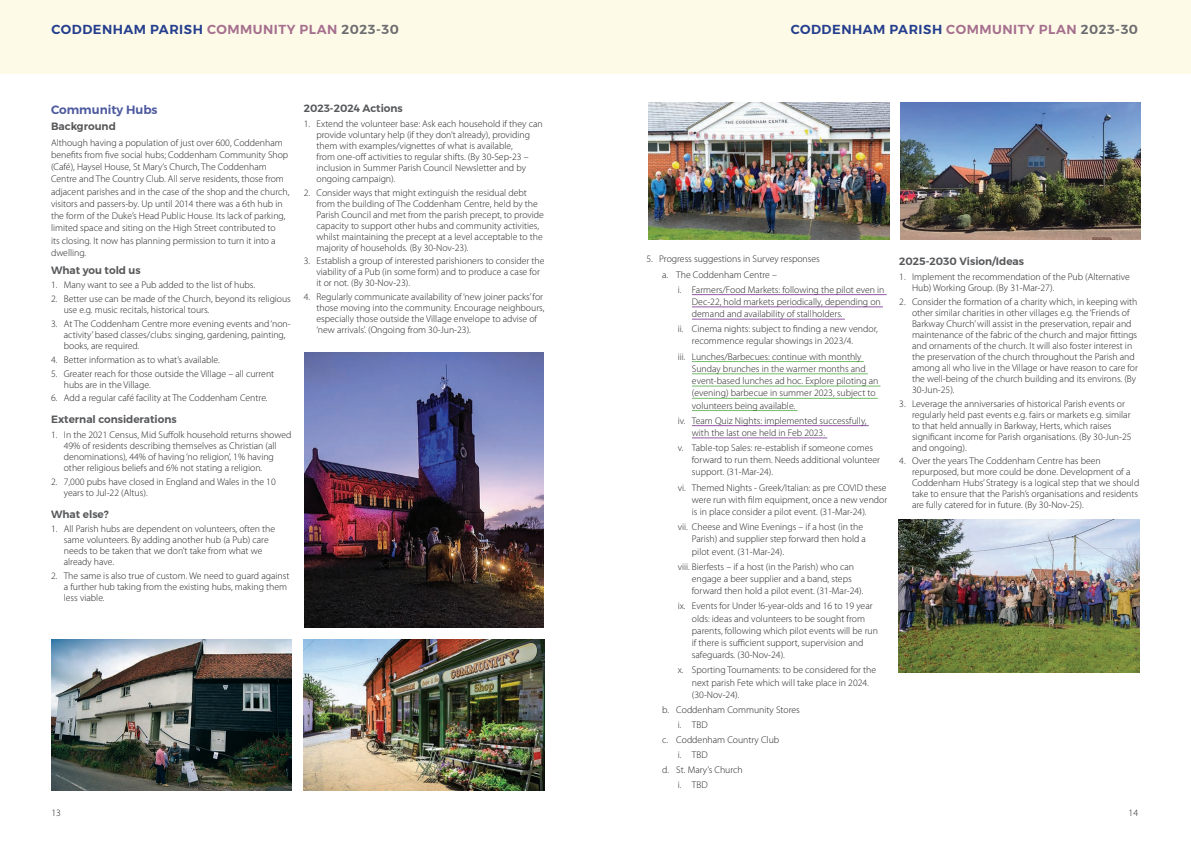
<style>
.page{position:relative;width:1191px;height:842px;background:#fff}
.page>*{position:absolute;margin:0;border:0;box-sizing:border-box;transform-origin:0 0}
.t1{font:600 13px "Montserrat";letter-spacing:.04em;color:#253f8e}
.t2{font:600 12px "Montserrat";color:#4d5a9e}
.t3{font:600 10.5px "Montserrat";color:#57585a}
.t4{font:300 9.8px/11px "Myriad Pro";color:#231f20}
.s1{color:#a5708e}
.s2{color:#6c6d70}
</style>
<div class="page">
<div style="left:0;top:0;width:1191px;height:74px;background:#fefae8"></div>
<img style="left:303px;top:640px;width:241px;height:151px">
<hr style="left:692px;top:294px;width:194px;height:1px;background:#9258a4">
<hr style="left:692px;top:306px;width:191px;height:1px;background:#9258a4">
<hr style="left:692px;top:319px;width:152px;height:1px;background:#9258a4">
<hr style="left:692px;top:361px;width:171px;height:1px;background:#74bc6b">
<hr style="left:692px;top:373px;width:176px;height:1px;background:#74bc6b">
<hr style="left:692px;top:386px;width:188px;height:1px;background:#74bc6b">
<hr style="left:692px;top:398px;width:185px;height:1px;background:#74bc6b">
<hr style="left:692px;top:410px;width:105px;height:1px;background:#74bc6b">
<hr style="left:692px;top:425px;width:176px;height:1px;background:#9258a4">
<hr style="left:692px;top:437px;width:135px;height:1px;background:#9258a4">
<img style="left:900px;top:102px;width:241px;height:137px">
<img style="left:648px;top:102px;width:241px;height:137px">
<img style="left:899px;top:520px;width:240px;height:153px">
<img style="left:51px;top:640px;width:241px;height:151px">
<img style="left:304px;top:352px;width:239px;height:275px">
<h1 class="t1" style="left:51px;top:19px;width:349px">CODDENHAM PARISH <span class="s1">COMMUNITY PLAN</span> <span class="s2">2023-30</span></h1>
<h1 class="t1" style="left:790px;top:19px;width:349px">CODDENHAM PARISH <span class="s1">COMMUNITY PLAN</span> <span class="s2">2023-30</span></h1>
<p class="t2" style="left:51px;top:100px;width:108px">Community Hubs</p>
<p class="t3" style="left:51px;top:118px;width:66px">Background</p>
<p class="t4" style="left:51px;top:136px;width:240px;line-height:12.2px">Although having a population of just over 600, Coddenham benefits from five social hubs; Coddenham Community Shop (Café), Haysel House, St Mary’s Church, The Coddenham Centre and The Country Club. All serve residents, those from adjacent parishes and in the case of the shop and the church, visitors and passers-by. Up until 2014 there was a 6th hub in the form of the Duke’s Head Public House. Its lack of parking, limited space and siting on the High Street contributed to<br>its closing. It now has planning permission to turn it into a dwelling.</p>
<p class="t3" style="left:51px;top:262px;width:91px">What you told us</p>
<p class="t4" style="left:51px;top:279px;width:206px">1. Many want to see a Pub added to the list of hubs.</p>
<p class="t4" style="left:64px;top:293px;width:229px;text-indent:-13px">2. Better use can be made of the Church, beyond its religious use e.g. music recitals, historical tours.</p>
<p class="t4" style="left:64px;top:318px;width:228px;text-indent:-13px">3. At The Coddenham Centre more evening events and ‘non&shy;activity’ based classes/clubs: singing, gardening, painting, books, are required.</p>
<p class="t4" style="left:51px;top:354px;width:170px">4. Better information as to what’s available.</p>
<p class="t4" style="left:64px;top:368px;width:212px;text-indent:-13px">5. Greater reach for those outside the Village – all current hubs are in the Village.</p>
<p class="t4" style="left:51px;top:392px;width:218px">6. Add a regular café facility at The Coddenham Centre.</p>
<p class="t3" style="left:51px;top:411px;width:127px">External considerations</p>
<p class="t4" style="left:64px;top:429px;width:229px;text-indent:-13px">1. In the 2021 Census, Mid Suffolk household returns showed 49% of residents describing themselves as Christian (all denominations), 44% of having ‘no religion’, 1% having other religious beliefs and 6% not stating a religion.</p>
<p class="t4" style="left:64px;top:476px;width:213px;text-indent:-13px">2. 7,000 pubs have closed in England and Wales in the 10 years to Jul-22 (Altus).</p>
<p class="t3" style="left:51px;top:506px;width:59px">What else?</p>
<p class="t4" style="left:64px;top:523px;width:213px;text-indent:-13px">1. All Parish hubs are dependent on volunteers, often the same volunteers. By adding another hub (a Pub) care needs to be taken that we don’t take from what we already have.</p>
<p class="t4" style="left:64px;top:570px;width:227px;text-indent:-13px">2. The same is also true of custom. We need to guard against a further hub taking from the existing hubs, making them less viable.</p>
<p class="t3" style="left:304px;top:100px;width:101px">2023-2024 Actions</p>
<p class="t4" style="left:316px;top:118px;width:228px;text-indent:-13px">1. Extend the volunteer base: Ask each household if they can provide voluntary help (if they don’t already), providing them with examples/vignettes of what is available,<br>from one-off activities to regular shifts. (By 30-Sep-23 – inclusion in Summer Parish Council Newsletter and by ongoing campaign).</p>
<p class="t4" style="left:316px;top:187px;width:229px;text-indent:-13px">2. Consider ways that might extinguish the residual debt from the building of The Coddenham Centre, held by the Parish Council and met from the parish precept, to provide capacity to support other hubs and community activities, whilst maintaining the precept at a level acceptable to the majority of households. (By 30-Nov-23).</p>
<p class="t4" style="left:316px;top:256px;width:229px;text-indent:-13px">3. Establish a group of interested parishioners to consider the viability of a Pub (in some form) and to produce a case for it or not. (By 30-Nov-23).</p>
<p class="t4" style="left:316px;top:291px;width:229px;text-indent:-13px">4. Regularly communicate availability of ‘new joiner packs’ for those moving into the community. Encourage neighbours, especially those outside the Village envelope to advise of ‘new arrivals’. (Ongoing from 30-Jun-23).</p>
<p class="t4" style="left:662px;top:252px;width:159px;line-height:15.1px;text-indent:-16px">5. Progress suggestions in Survey responses a. The Coddenham Centre –</p>
<p class="t4" style="left:692px;top:283px;width:194px;line-height:12.2px;text-indent:-14px">i. Farmers/Food Markets: following the pilot even in<br>Dec-22, hold markets periodically, depending on demand and availability of stallholders.</p>
<p class="t4" style="left:692px;top:323px;width:187px;line-height:12.2px;text-indent:-14px">ii. Cinema nights: subject to finding a new vendor, recommence regular showings in 2023/4.</p>
<p class="t4" style="left:692px;top:350px;width:188px;line-height:12.2px;text-indent:-14px">iii. Lunches/Barbecues: continue with monthly Sunday brunches in the warmer months and event-based lunches ad hoc. Explore piloting an (evening) barbecue in summer 2023, subject to volunteers being available.</p>
<p class="t4" style="left:692px;top:414px;width:176px;line-height:12.2px;text-indent:-14px">iv. Team Quiz Nights: implemented successfully, with the last one held in Feb 2023.</p>
<p class="t4" style="left:692px;top:441px;width:190px;line-height:12.2px;text-indent:-14px">v. Table-top Sales: re-establish if someone comes forward to run them. Needs additional volunteer support. (31-Mar-24).</p>
<p class="t4" style="left:692px;top:481px;width:197px;line-height:12.2px;text-align:justify;text-indent:-14px">vi. Themed Nights - Greek/Italian: as pre COVID these were run with film equipment, once a new vendor is in place consider a pilot event. (31-Mar-24).</p>
<p class="t4" style="left:692px;top:521px;width:176px;line-height:12.2px;text-indent:-14px">vii. Cheese and Wine Evenings – if a host (in the<br>Parish) and supplier step forward then hold a pilot event. (31-Mar-24).</p>
<p class="t4" style="left:692px;top:560px;width:173px;line-height:12.2px;text-indent:-14px">viii. Bierfests – if a host (in the Parish) who can engage a beer supplier and a band, steps forward then hold a pilot event. (31-Mar-24).</p>
<p class="t4" style="left:692px;top:600px;width:188px;line-height:12.2px;text-indent:-14px">ix. Events for Under !6-year-olds and 16 to 19 year olds: ideas and volunteers to be sought from parents, following which pilot events will be run if there is sufficient support, supervision and safeguards. (30-Nov-24).</p>
<p class="t4" style="left:692px;top:664px;width:186px;line-height:12.2px;text-indent:-14px">x. Sporting Tournaments: to be considered for the next parish Fete which will take place in 2024. (30-Nov-24).</p>
<p class="t4" style="left:662px;top:704px;width:139px">b. Coddenham Community Stores</p>
<p class="t4" style="left:677px;top:719px;width:31px">i. TBD</p>
<p class="t4" style="left:662px;top:734px;width:119px">c. Coddenham Country Club</p>
<p class="t4" style="left:677px;top:749px;width:31px">i. TBD</p>
<p class="t4" style="left:662px;top:764px;width:82px">d. St. Mary’s Church</p>
<p class="t4" style="left:677px;top:779px;width:31px">i. TBD</p>
<p class="t3" style="left:899px;top:253px;width:126px">2025-2030 Vision/Ideas</p>
<p class="t4" style="left:912px;top:271px;width:219px;text-indent:-13px">1. Implement the recommendation of the Pub (Alternative<br>Hub) Working Group. (By 31-Mar-27).</p>
<p class="t4" style="left:912px;top:296px;width:227px;text-indent:-13px">2. Consider the formation of a charity which, in keeping with other similar charities in other villages e.g. the ‘Friends of Barkway Church’ will assist in the preservation, repair and maintenance of the fabric of the church and major fittings and ornaments of the church. It will also foster interest in the preservation of the church throughout the Parish and among all who live in the Village or have reason to care for the well-being of the church building and its environs. (By 30-Jun-25).</p>
<p class="t4" style="left:912px;top:398px;width:221px;text-indent:-13px">3. Leverage the anniversaries of historical Parish events or regularly held past events e.g. fairs or markets e.g. similar to that held annually in Barkway, Herts, which raises significant income for Parish organisations. (By 30-Jun-25 and ongoing).</p>
<p class="t4" style="left:912px;top:455px;width:229px;text-indent:-13px">4. Over the years The Coddenham Centre has been repurposed, but more could be done. Development of a Coddenham Hubs’ Strategy is a logical step that we should take to ensure that the Parish’s organisations and residents are fully catered for in future. (By 30-Nov-25).</p>
<p class="t4" style="left:51px;top:807px;width:11px">13</p>
<p class="t4" style="left:1128px;top:807px;width:11px">14</p>
</div>
